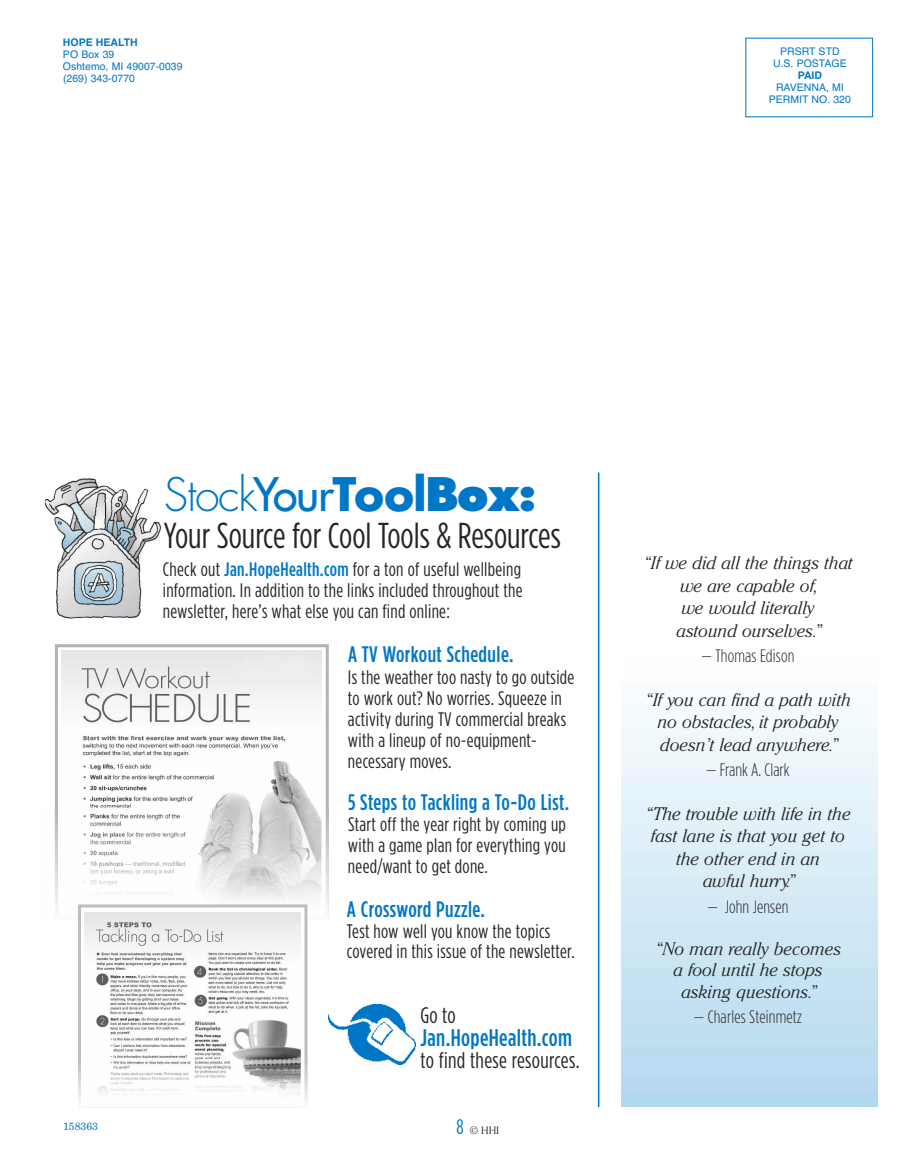
<style>
.page{position:relative;width:918px;height:1161px;background:#fff}
.page>*{position:absolute;margin:0;border:0;box-sizing:border-box;transform-origin:0 0}
.t1{font:300 45px "Futura";letter-spacing:-.03em;color:#0077c6}
.t2{font:36px "Gotham Condensed";color:#272526}
.t3{font:500 24px "Gotham Condensed";letter-spacing:.015em;color:#0077c6}
.t4{font:500 22.5px "Gotham Condensed";letter-spacing:.02em;color:#0077c6}
.t5{font:22.5px "Gotham Condensed";letter-spacing:.015em;color:#272526}
.t6{font:19.5px/21px "Gotham Condensed";letter-spacing:.015em;color:#272526;text-align:justify}
.t7{font:italic 300 18px/22.5px "Cheltenham";color:#272526;text-align:center}
.t8{font:300 18px "Gotham Condensed";letter-spacing:.005em;color:#272526}
.t9{font:10.5px/12px "Helvetica";color:#0077c6;text-align:center}
.t10{font:700 10.5px "Helvetica";color:#0077c6}
.t11{font:10.5px "New Century Schlbk";color:#0077c6}
.t12{font:300 10.5px "Cheltenham";color:#272526}
.s1{font-weight:400}
.s2{font-weight:700}
.s3{font-weight:800}
.s4{font-weight:500;color:#0077c6}
.s5{font-family:"Gotham Condensed";font-weight:400;font-size:21px;color:#0077c6}
</style>
<div class="page">
<div style="left:58px;top:647px;width:268px;height:269px;background:linear-gradient(to right,#fff,#fff)"></div>
<div style="left:55px;top:644px;width:274px;height:275px;border:3px solid #b3b3b3"></div>
<hr style="left:598px;top:472px;width:1px;height:635px;background:#0077c6">
<img style="left:44px;top:478px;width:117px;height:141px">
<img style="left:329px;top:1004px;width:86px;height:61px">
<img style="left:62px;top:651px;width:259px;height:157px">
<img style="left:55px;top:808px;width:274px;height:111px">
<img style="left:62px;top:808px;width:259px;height:103px">
<div style="left:81px;top:907px;width:223px;height:198px;background:#fff"></div>
<div style="left:78px;top:904px;width:229px;height:204px;border:3px solid #bebebe"></div>
<img style="left:85px;top:912px;width:216px;height:148px">
<img style="left:78px;top:1060px;width:229px;height:48px">
<p class="t10" style="left:63px;top:36px;width:76px">HOPE HEALTH</p>
<p class="t9" style="left:63px;top:48px;width:121px;text-align:left">PO Box 39<br>Oshtemo, MI 49007-0039 (269) 343-0770</p>
<p class="t9" style="left:773px;top:46px;width:75px">PRSRT STD<br>U.S. POSTAGE</p>
<p class="t10" style="left:798px;top:70px;width:26px">PAID</p>
<p class="t9" style="left:769px;top:82px;width:84px">RAVENNA, MI<br>PERMIT NO. 320</p>
<p class="t11" style="left:63px;top:1123px;width:37px">158363</p>
<h1 class="t1" style="left:164px;top:473px;width:375px">Stock<span class="s1">Your</span><span class="s2">Tool</span><span class="s3">Box:</span></h1>
<h2 class="t2" style="left:164px;top:523px;width:399px">Your Source for Cool Tools &amp; Resources</h2>
<p class="t6" style="left:163px;top:560px;width:361px">Check out <span class="s4">Jan.HopeHealth.com</span> for a ton of useful wellbeing information. In addition to the links included throughout the newsletter, here’s what else you can find online:</p>
<p class="t7" style="left:643px;top:553px;width:211px">“If we did all the things that we are capable of,<br>we would literally<br>astound ourselves.”</p>
<p class="t8" style="left:702px;top:650px;width:94px">— Thomas Edison</p>
<p class="t7" style="left:645px;top:690px;width:207px">“If you can find a path with no obstacles, it probably doesn’t lead anywhere.”</p>
<p class="t8" style="left:706px;top:764px;width:85px">— Frank A. Clark</p>
<p class="t7" style="left:645px;top:804px;width:207px">“The trouble with life in the fast lane is that you get to the other end in an<br>awful hurry.”</p>
<p class="t8" style="left:707px;top:900px;width:83px">— John Jensen</p>
<p class="t7" style="left:655px;top:939px;width:187px;line-height:21.6px">“No man really becomes a fool until he stops asking questions.”</p>
<p class="t5" style="left:421px;top:1007px;width:37px">Go to</p>
<p class="t8" style="left:694px;top:1011px;width:110px">— Charles Steinmetz</p>
<p class="t3" style="left:421px;top:1029px;width:153px">Jan.HopeHealth.com</p>
<p class="t5" style="left:421px;top:1052px;width:160px">to find these resources.</p>
<p class="t4" style="left:348px;top:646px;width:167px">A TV Workout Schedule.</p>
<p class="t6" style="left:348px;top:668px;width:228px;text-align:left">Is the weather too nasty to go outside to work out? No worries. Squeeze in activity during TV commercial breaks with a lineup of no-equipment&shy;necessary moves.</p>
<p class="t4" style="left:348px;top:794px;width:223px">5 Steps to Tackling a To-Do List.</p>
<p class="t6" style="left:348px;top:815px;width:220px">Start off the year right by coming up with a game plan for everything you need/want to get done.</p>
<p class="t4" style="left:347px;top:901px;width:140px">A Crossword Puzzle.</p>
<p class="t6" style="left:347px;top:921px;width:229px">Test how well you know the topics covered in this issue of the newsletter.</p>
<p class="t12" style="left:456px;top:1126px;width:44px"><span class="s5">8</span> © HHI</p>
</div>
